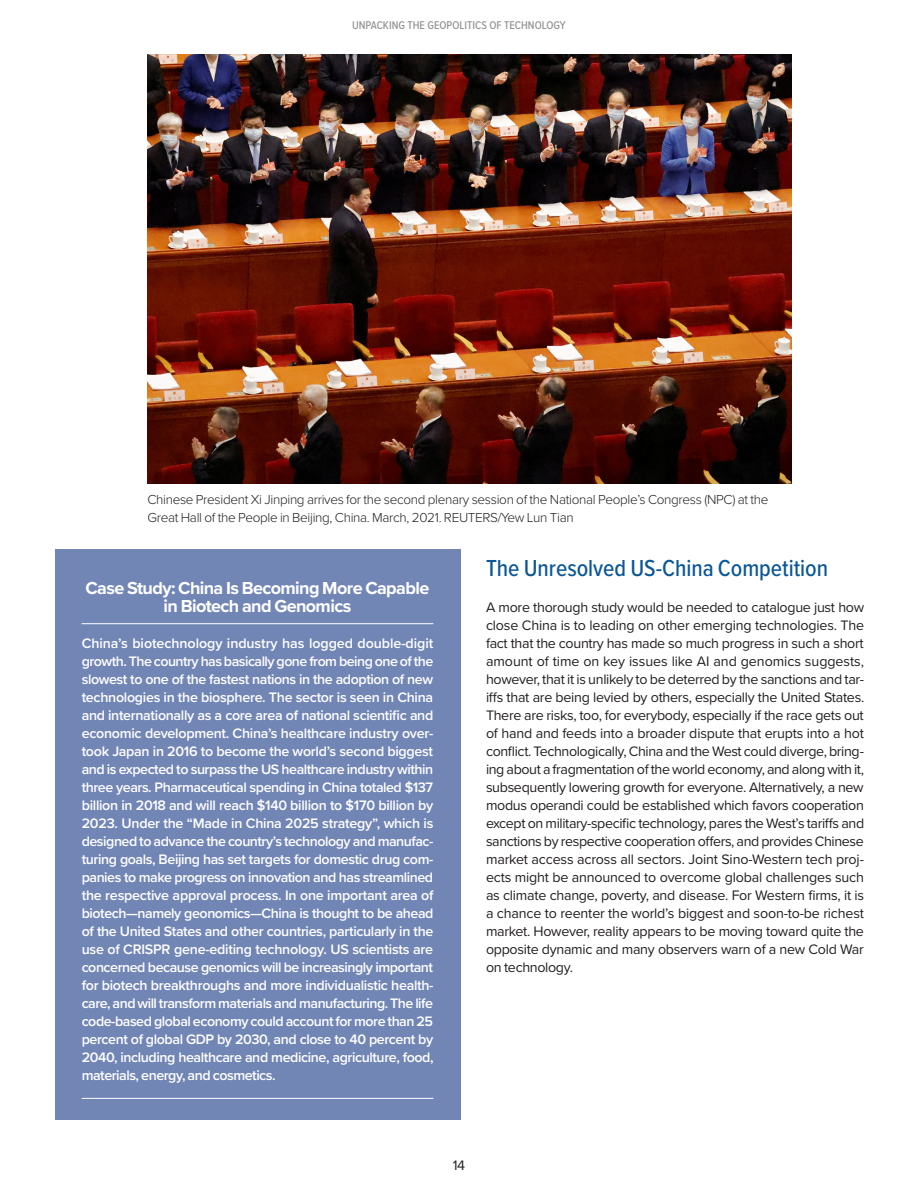
<style>
.page{position:relative;width:918px;height:1188px;background:#fff}
.page>*{position:absolute;margin:0;border:0;box-sizing:border-box;transform-origin:0 0}
.Proxima_MAIN_body_te{font:500 24px "Proxima Nova Cond";color:#0b5696}
.Proxima_MAIN_body_te-2{font:700 18px/18px "Proxima Nova";letter-spacing:-.035em;color:#fff;text-align:center}
.Proxima_MAIN_body_te-3{font:600 14.25px/18px "Proxima Nova";letter-spacing:-.035em;color:#fff;text-align:justify}
.Proxima_MAIN_body_te-4{font:14.25px/18px "Proxima Nova";letter-spacing:-.02em;color:#231f20;text-align:justify}
.Proxima_Caption{font:300 13.5px/18px "Proxima Nova";letter-spacing:-.025em;color:#231f20}
.t1{font:500 11.7px "Proxima Nova Cond";color:#8f9194}
</style>
<div class="page">
<div style="left:55px;top:550px;width:405px;height:570px;background:#7286b6"></div>
<img style="left:147px;top:54px;width:645px;height:430px">
<hr style="left:82px;top:623px;width:351px;height:1px;background:#fff">
<hr style="left:82px;top:1098px;width:351px;height:1px;background:#fff">
<p class="t1" style="left:352px;top:17px;width:215px">UNPACKING THE GEOPOLITICS OF TECHNOLOGY</p>
<p class="Proxima_Caption" style="left:147px;top:490px;width:623px">Chinese President Xi Jinping arrives for the second plenary session of the National People’s Congress (NPC) at the<br>Great Hall of the People in Beijing, China. March, 2021. REUTERS/Yew Lun Tian</p>
<p class="Proxima_MAIN_body_te-2" style="left:86px;top:579px;width:345px">Case Study: China Is Becoming More Capable in Biotech and Genomics</p>
<p class="Proxima_MAIN_body_te-3" style="left:82px;top:634px;width:353px">China’s biotechnology industry has logged double-digit growth. The country has basically gone from being one of the slowest to one of the fastest nations in the adoption of new technologies in the biosphere. The sector is seen in China and internationally as a core area of national scientific and economic development. China’s healthcare industry over&shy;took Japan in 2016 to become the world’s second biggest and is expected to surpass the US healthcare industry within three years. Pharmaceutical spending in China totaled $137 billion in 2018 and will reach $140 billion to $170 billion by 2023. Under the “Made in China 2025 strategy”, which is designed to advance the country’s technology and manufac&shy;turing goals, Beijing has set targets for domestic drug com&shy;panies to make progress on innovation and has streamlined the respective approval process. In one important area of biotech—namely geonomics—China is thought to be ahead of the United States and other countries, particularly in the use of CRISPR gene-editing technology. US scientists are concerned because genomics will be increasingly important for biotech breakthroughs and more individualistic health&shy;care, and will transform materials and manufacturing. The life code-based global economy could account for more than 25 percent of global GDP by 2030, and close to 40 percent by 2040, including healthcare and medicine, agriculture, food, materials, energy, and cosmetics.</p>
<p class="Proxima_MAIN_body_te" style="left:486px;top:550px;width:344px">The Unresolved US-China Competition</p>
<p class="Proxima_MAIN_body_te-4" style="left:486px;top:598px;width:380px">A more thorough study would be needed to catalogue just how close China is to leading on other emerging technologies. The fact that the country has made so much progress in such a short amount of time on key issues like AI and genomics suggests, however, that it is unlikely to be deterred by the sanctions and tar&shy;iffs that are being levied by others, especially the United States.<br>There are risks, too, for everybody, especially if the race gets out of hand and feeds into a broader dispute that erupts into a hot conflict. Technologically, China and the West could diverge, bring&shy;ing about a fragmentation of the world economy, and along with it, subsequently lowering growth for everyone. Alternatively, a new modus operandi could be established which favors cooperation except on military-specific technology, pares the West’s tariffs and sanctions by respective cooperation offers, and provides Chinese market access across all sectors. Joint Sino-Western tech proj&shy;ects might be announced to overcome global challenges such as climate change, poverty, and disease. For Western firms, it is a chance to reenter the world’s biggest and soon-to-be richest market. However, reality appears to be moving toward quite the opposite dynamic and many observers warn of a new Cold War on technology.</p>
<p class="Proxima_MAIN_body_te-4" style="left:453px;top:1156px;width:14px">14</p>
</div>
